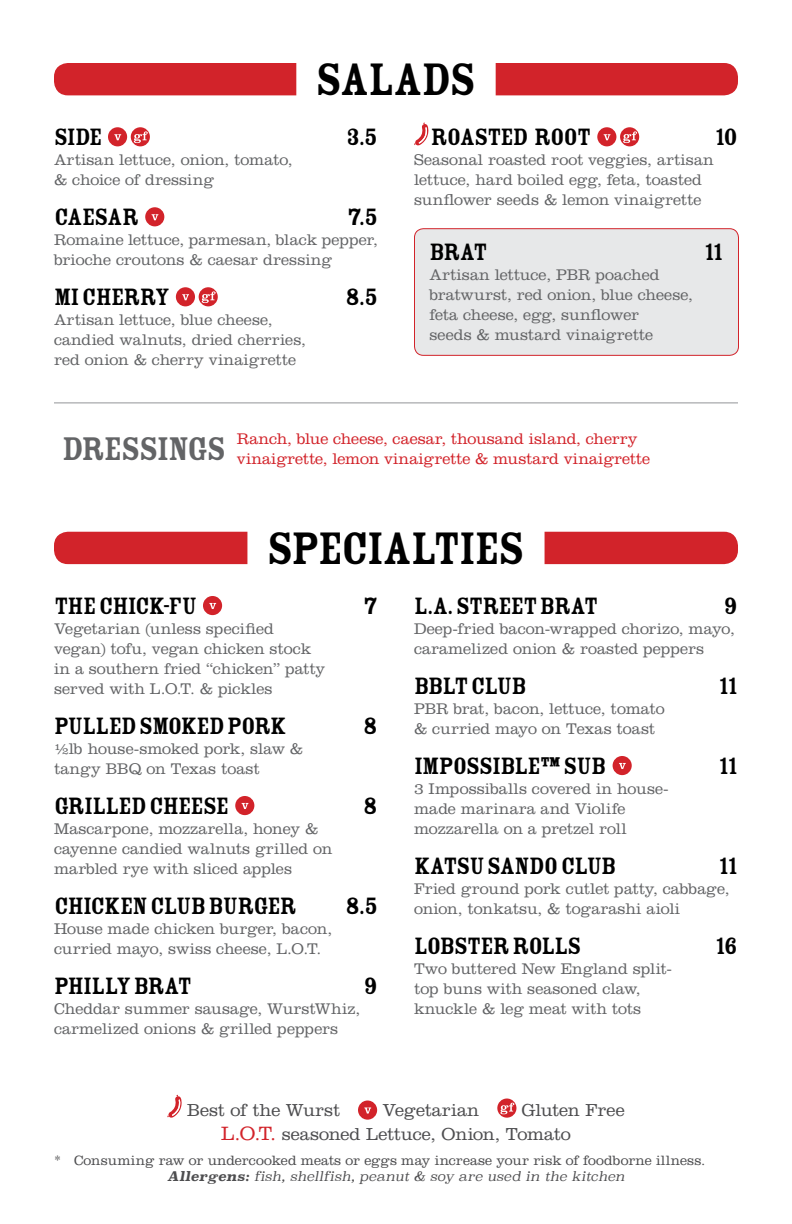
<style>
.page{position:relative;width:792px;height:1224px;background:#fff}
.page>*{position:absolute;margin:0;border:0;box-sizing:border-box;transform-origin:0 0}
.t1{font:50px "Rosewood Std Fill";letter-spacing:-.04em;color:#000}
.t2{font:36px "Rosewood Std Fill";letter-spacing:-.04em;color:#636466}
.t3{font:26px "Rosewood Std Fill";letter-spacing:-.04em;color:#000}
.t4{font:300 18px/24px "Clarendon LT Std";color:#4d4d4f}
.t5{font:300 16px/20px "Clarendon LT Std";color:#636466}
.t6{font:300 16px/20px "Clarendon LT Std";color:#d2232a}
.t7{font:300 14px "Clarendon LT Std";letter-spacing:.005em;color:#4d4d4f}
.t8{font:italic 300 13px "Superclarendon";letter-spacing:.01em;color:#4d4d4f}
.s1{font-size:20px;color:#d2232a}
.s2{font-weight:700}
</style>
<div class="page">
<svg style="left:167px;top:1095px;width:15px;height:23px"></svg>
<div style="left:358px;top:1101px;width:19px;height:19px;background:#d2232a;border-radius:50%"></div>
<svg style="left:364px;top:1107px;width:7px;height:7px"></svg>
<svg style="left:497px;top:1099px;width:19px;height:19px"></svg>
<svg style="left:500px;top:1103px;width:14px;height:11px"></svg>
<div style="left:54px;top:63px;width:684px;height:32px;background:#d2232a;border-radius:14px"></div>
<div style="left:296px;top:50px;width:200px;height:60px;background:#fff"></div>
<div style="left:108px;top:127px;width:19px;height:19px;background:#d2232a;border-radius:50%"></div>
<svg style="left:114px;top:134px;width:7px;height:6px"></svg>
<svg style="left:131px;top:127px;width:19px;height:19px"></svg>
<svg style="left:134px;top:131px;width:14px;height:12px"></svg>
<div style="left:145px;top:207px;width:19px;height:19px;background:#d2232a;border-radius:50%"></div>
<svg style="left:152px;top:214px;width:6px;height:6px"></svg>
<div style="left:176px;top:287px;width:19px;height:19px;background:#d2232a;border-radius:50%"></div>
<svg style="left:182px;top:294px;width:7px;height:6px"></svg>
<svg style="left:199px;top:287px;width:19px;height:19px"></svg>
<svg style="left:202px;top:291px;width:14px;height:12px"></svg>
<svg style="left:414px;top:123px;width:14px;height:23px"></svg>
<div style="left:597px;top:127px;width:19px;height:19px;background:#d2232a;border-radius:50%"></div>
<svg style="left:604px;top:134px;width:6px;height:6px"></svg>
<svg style="left:620px;top:127px;width:19px;height:19px"></svg>
<svg style="left:623px;top:131px;width:14px;height:12px"></svg>
<div style="left:414px;top:229px;width:324px;height:126px;background:#e7e8e9;border-radius:9px"></div>
<div style="left:414px;top:228px;width:325px;height:128px;border:1px solid #d2232a;border-radius:9px"></div>
<hr style="left:54px;top:402px;width:684px;height:1px;background:#939598">
<div style="left:54px;top:532px;width:684px;height:32px;background:#d2232a;border-radius:14px"></div>
<div style="left:247px;top:519px;width:298px;height:60px;background:#fff"></div>
<div style="left:203px;top:596px;width:19px;height:19px;background:#d2232a;border-radius:50%"></div>
<svg style="left:209px;top:603px;width:7px;height:6px"></svg>
<div style="left:235px;top:796px;width:19px;height:19px;background:#d2232a;border-radius:50%"></div>
<svg style="left:242px;top:803px;width:6px;height:6px"></svg>
<div style="left:613px;top:756px;width:19px;height:19px;background:#d2232a;border-radius:50%"></div>
<svg style="left:619px;top:763px;width:7px;height:6px"></svg>
<h1 class="t1" style="left:316px;top:53px;width:162px">SALADS</h1>
<h3 class="t3" style="left:54px;top:123px;width:50px">SIDE</h3>
<h3 class="t3" style="left:346px;top:123px;width:33px">3.5</h3>
<p class="t5" style="left:54px;top:150px;width:240px">Artisan lettuce, onion, tomato, &amp; choice of dressing</p>
<h3 class="t3" style="left:54px;top:203px;width:87px">CAESAR</h3>
<h3 class="t3" style="left:348px;top:203px;width:32px">7.5</h3>
<p class="t5" style="left:54px;top:230px;width:326px">Romaine lettuce, parmesan, black pepper, brioche croutons &amp; caesar dressing</p>
<h3 class="t3" style="left:54px;top:283px;width:117px">MI CHERRY</h3>
<h3 class="t3" style="left:345px;top:283px;width:34px">8.5</h3>
<p class="t5" style="left:54px;top:310px;width:254px">Artisan lettuce, blue cheese, candied walnuts, dried cherries, red onion &amp; cherry vinaigrette</p>
<h3 class="t3" style="left:431px;top:123px;width:162px">ROASTED ROOT</h3>
<h3 class="t3" style="left:715px;top:123px;width:24px">10</h3>
<p class="t5" style="left:414px;top:150px;width:301px">Seasonal roasted root veggies, artisan lettuce, hard boiled egg, feta, toasted sunflower seeds &amp; lemon vinaigrette</p>
<h3 class="t3" style="left:429px;top:238px;width:60px">BRAT</h3>
<h3 class="t3" style="left:704px;top:238px;width:21px">11</h3>
<p class="t5" style="left:429px;top:265px;width:265px">Artisan lettuce, PBR poached bratwurst, red onion, blue cheese, feta cheese, egg, sunflower<br>seeds &amp; mustard vinaigrette</p>
<h2 class="t2" style="left:62px;top:429px;width:166px">DRESSINGS</h2>
<p class="t6" style="left:237px;top:428px;width:415px">Ranch, blue cheese, caesar, thousand island, cherry vinaigrette, lemon vinaigrette &amp; mustard vinaigrette</p>
<h1 class="t1" style="left:267px;top:521px;width:260px">SPECIALTIES</h1>
<h3 class="t3" style="left:54px;top:592px;width:145px">THE CHICK-FU</h3>
<h3 class="t3" style="left:364px;top:592px;width:16px">7</h3>
<p class="t5" style="left:54px;top:619px;width:273px">Vegetarian (unless specified vegan) tofu, vegan chicken stock in a southern fried “chicken” patty served with L.O.T. &amp; pickles</p>
<h3 class="t3" style="left:54px;top:712px;width:234px">PULLED SMOKED PORK</h3>
<h3 class="t3" style="left:363px;top:712px;width:17px">8</h3>
<p class="t5" style="left:54px;top:739px;width:251px">1/2lb house-smoked pork, slaw &amp; tangy BBQ on Texas toast</p>
<h3 class="t3" style="left:54px;top:792px;width:177px">GRILLED CHEESE</h3>
<h3 class="t3" style="left:363px;top:792px;width:17px">8</h3>
<p class="t5" style="left:54px;top:819px;width:280px">Mascarpone, mozzarella, honey &amp; cayenne candied walnuts grilled on marbled rye with sliced apples</p>
<h3 class="t3" style="left:54px;top:892px;width:244px">CHICKEN CLUB BURGER</h3>
<h3 class="t3" style="left:345px;top:892px;width:34px">8.5</h3>
<p class="t5" style="left:54px;top:919px;width:280px">House made chicken burger, bacon, curried mayo, swiss cheese, L.O.T.</p>
<h3 class="t3" style="left:54px;top:972px;width:139px">PHILLY BRAT</h3>
<h3 class="t3" style="left:363px;top:972px;width:16px">9</h3>
<p class="t5" style="left:54px;top:999px;width:308px">Cheddar summer sausage, WurstWhiz, carmelized onions &amp; grilled peppers</p>
<h3 class="t3" style="left:414px;top:592px;width:186px">L.A. STREET BRAT</h3>
<h3 class="t3" style="left:723px;top:592px;width:16px">9</h3>
<p class="t5" style="left:414px;top:619px;width:323px">Deep-fried bacon-wrapped chorizo, mayo, caramelized onion &amp; roasted peppers</p>
<h3 class="t3" style="left:414px;top:672px;width:114px">BBLT CLUB</h3>
<h3 class="t3" style="left:719px;top:672px;width:21px">11</h3>
<p class="t5" style="left:414px;top:699px;width:252px">PBR brat, bacon, lettuce, tomato &amp; curried mayo on Texas toast</p>
<h3 class="t3" style="left:414px;top:752px;width:194px">IMPOSSIBLE™ SUB</h3>
<h3 class="t3" style="left:719px;top:752px;width:21px">11</h3>
<p class="t5" style="left:414px;top:779px;width:256px">3 Impossiballs covered in house&shy;made marinara and Violife mozzarella on a pretzel roll</p>
<h3 class="t3" style="left:414px;top:852px;width:204px">KATSU SANDO CLUB</h3>
<h3 class="t3" style="left:719px;top:852px;width:21px">11</h3>
<p class="t5" style="left:414px;top:879px;width:317px">Fried ground pork cutlet patty, cabbage, onion, tonkatsu, &amp; togarashi aioli</p>
<h3 class="t3" style="left:414px;top:932px;width:169px">LOBSTER ROLLS</h3>
<h3 class="t3" style="left:716px;top:932px;width:24px">16</h3>
<p class="t5" style="left:414px;top:959px;width:259px">Two buttered New England split&shy;top buns with seasoned claw, knuckle &amp; leg meat with tots</p>
<p class="t4" style="left:221px;top:1098px;width:405px;text-indent:301px">Gluten Free<br><span class="s1">L.O.T.</span> seasoned Lettuce, Onion, Tomato</p>
<p class="t7" style="left:54px;top:1152px;width:653px">* Consuming raw or undercooked meats or eggs may increase your risk of foodborne illness.</p>
<p class="t8" style="left:167px;top:1168px;width:459px"><span class="s2">Allergens:</span> fish, shellfish, peanut &amp; soy are used in the kitchen</p>
<p class="t4" style="left:187px;top:1098px;width:154px">Best of the Wurst</p>
<p class="t4" style="left:383px;top:1098px;width:98px">Vegetarian</p>
</div>
